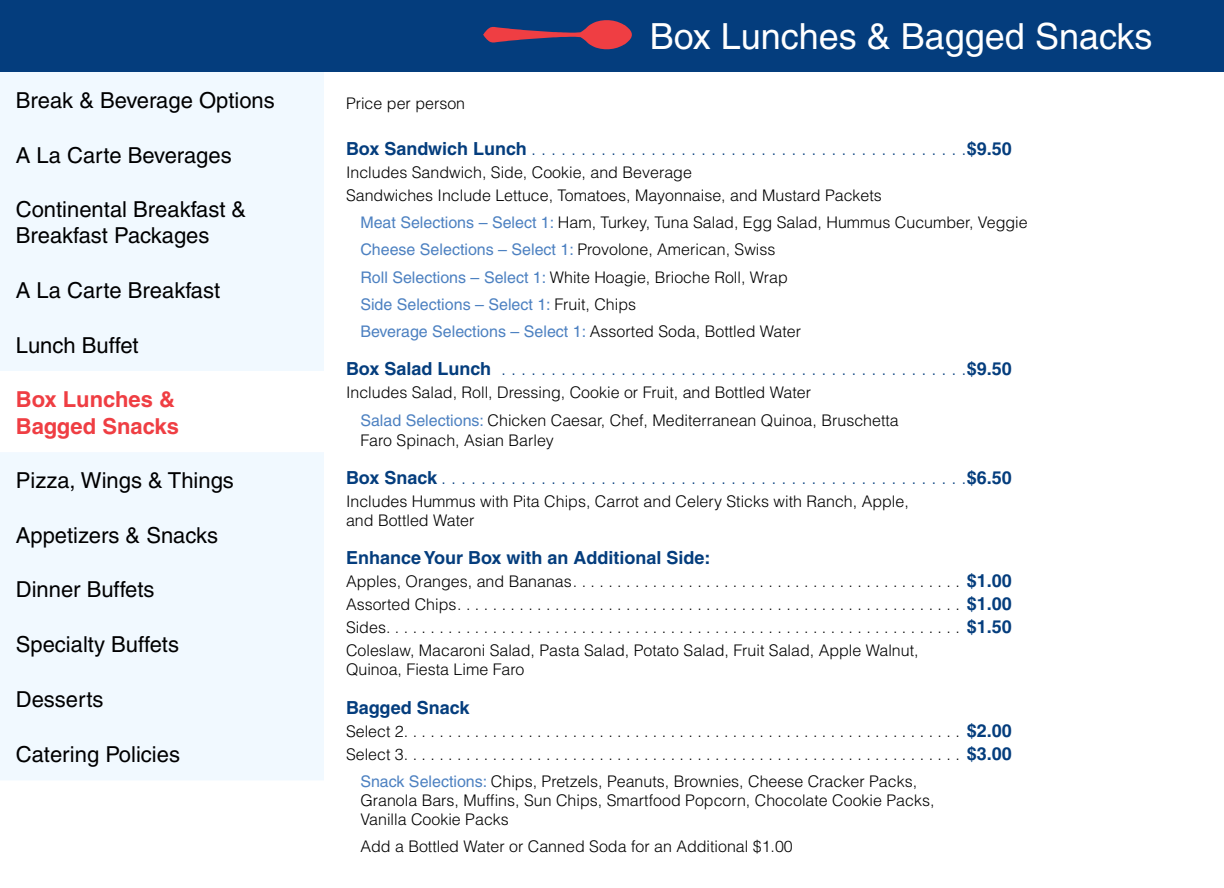
<style>
.page{position:relative;width:1224px;height:888px;background:#fff}
.page>*{position:absolute;margin:0;border:0;box-sizing:border-box;transform-origin:0 0}
.t1{font:36px "Helvetica";color:#fff}
.t2{font:22px/26.4px "Helvetica";color:#000}
.t3{font:700 22px/26.4px "Helvetica";color:#ef3e43}
.t4{font:300 18px "Helvetica";color:#043d7d}
.t5{font:700 18px "Helvetica";color:#043d7d}
.t6{font:300 16px/23px "Helvetica";color:#000}
.s1{font-weight:700}
.s2{font-weight:400;color:#4d81c1}
.s3{font-weight:700;font-size:18px;color:#043d7d}
</style>
<div class="page">
<div style="left:0;top:0;width:1224px;height:72px;background:#043d7d"></div>
<svg style="left:483px;top:20px;width:149px;height:29px"></svg>
<div style="left:0;top:72px;width:324px;height:708px;background:#f1f9ff"></div>
<div style="left:0;top:372px;width:324px;height:80px;background:#fff"></div>
<h2 class="t2" style="left:16px;top:87px;width:261px">Break &amp; Beverage Options</h2>
<h2 class="t2" style="left:16px;top:142px;width:217px">A La Carte Beverages</h2>
<h2 class="t2" style="left:16px;top:196px;width:232px">Continental Breakfast &amp;<br>Breakfast Packages</h2>
<h2 class="t2" style="left:16px;top:277px;width:206px">A La Carte Breakfast</h2>
<h2 class="t2" style="left:16px;top:332px;width:124px">Lunch Buffet</h2>
<h2 class="t3" style="left:16px;top:386px;width:165px">Box Lunches &amp;<br>Bagged Snacks</h2>
<h2 class="t2" style="left:16px;top:467px;width:220px">Pizza, Wings &amp; Things</h2>
<h2 class="t2" style="left:16px;top:522px;width:204px">Appetizers &amp; Snacks</h2>
<h2 class="t2" style="left:16px;top:576px;width:140px">Dinner Buffets</h2>
<h2 class="t2" style="left:16px;top:631px;width:165px">Specialty Buffets</h2>
<h2 class="t2" style="left:16px;top:686px;width:89px">Desserts</h2>
<h2 class="t2" style="left:16px;top:741px;width:166px">Catering Policies</h2>
<h1 class="t1" style="left:650px;top:16px;width:504px">Box Lunches &amp; Bagged Snacks</h1>
<p class="t6" style="left:346px;top:91px;width:121px">Price per person</p>
<p class="t4" style="left:346px;top:137px;width:668px"><span class="s1">Box Sandwich Lunch</span> . . . . . . . . . . . . . . . . . . . . . . . . . . . . . . . . . . . . . . . . . . . <span class="s1">$9.50</span></p>
<p class="t6" style="left:346px;top:160px;width:537px">Includes Sandwich, Side, Cookie, and Beverage<br>Sandwiches Include Lettuce, Tomatoes, Mayonnaise, and Mustard Packets</p>
<p class="t6" style="left:360px;top:208px;width:669px;line-height:27.2px"><span class="s2">Meat Selections – Select 1:</span> Ham, Turkey, Tuna Salad, Egg Salad, Hummus Cucumber, Veggie <span class="s2">Cheese Selections – Select 1:</span> Provolone, American, Swiss<br><span class="s2">Roll Selections – Select 1:</span> White Hoagie, Brioche Roll, Wrap<br><span class="s2">Side Selections – Select 1:</span> Fruit, Chips<br><span class="s2">Beverage Selections – Select 1:</span> Assorted Soda, Bottled Water</p>
<p class="t4" style="left:346px;top:358px;width:668px"><span class="s1">Box Salad Lunch</span> . . . . . . . . . . . . . . . . . . . . . . . . . . . . . . . . . . . . . . . . . . . . . . <span class="s1">$9.50</span></p>
<p class="t6" style="left:360px;top:379px;width:540px;line-height:27.2px;text-indent:-14px">Includes Salad, Roll, Dressing, Cookie or Fruit, and Bottled Water<br><span class="s2">Salad Selections:</span> Chicken Caesar, Chef, Mediterranean Quinoa, Bruschetta</p>
<p class="t6" style="left:360px;top:428px;width:195px">Faro Spinach, Asian Barley</p>
<p class="t4" style="left:346px;top:466px;width:668px"><span class="s1">Box Snack</span> . . . . . . . . . . . . . . . . . . . . . . . . . . . . . . . . . . . . . . . . . . . . . . . . . . . . <span class="s1">$6.50</span></p>
<p class="t6" style="left:346px;top:491px;width:564px;line-height:19px">Includes Hummus with Pita Chips, Carrot and Celery Sticks with Ranch, Apple, and Bottled Water</p>
<p class="t5" style="left:346px;top:547px;width:366px">Enhance Your Box with an Additional Side:</p>
<p class="t6" style="left:346px;top:570px;width:668px;text-align:justify">Apples, Oranges, and Bananas . . . . . . . . . . . . . . . . . . . . . . . . . . . . . . . . . . . . . . . . . . . . <span class="s3">$1.00<br></span>Assorted Chips . . . . . . . . . . . . . . . . . . . . . . . . . . . . . . . . . . . . . . . . . . . . . . . . . . . . . . . . . <span class="s3">$1.00<br></span>Sides. . . . . . . . . . . . . . . . . . . . . . . . . . . . . . . . . . . . . . . . . . . . . . . . . . . . . . . . . . . . . . . . . <span class="s3">$1.50<br></span>Coleslaw, Macaroni Salad, Pasta Salad, Potato Salad, Fruit Salad, Apple Walnut,</p>
<p class="t6" style="left:346px;top:658px;width:180px">Quinoa, Fiesta Lime Faro</p>
<p class="t5" style="left:346px;top:696px;width:125px">Bagged Snack</p>
<p class="t6" style="left:346px;top:719px;width:668px">Select 2 . . . . . . . . . . . . . . . . . . . . . . . . . . . . . . . . . . . . . . . . . . . . . . . . . . . . . . . . . . . . . . . <span class="s3">$2.00<br></span>Select 3 . . . . . . . . . . . . . . . . . . . . . . . . . . . . . . . . . . . . . . . . . . . . . . . . . . . . . . . . . . . . . . . <span class="s3">$3.00</span></p>
<p class="t6" style="left:360px;top:771px;width:576px;line-height:19px"><span class="s2">Snack Selections:</span> Chips, Pretzels, Peanuts, Brownies, Cheese Cracker Packs,<br>Granola Bars, Muffins, Sun Chips, Smartfood Popcorn, Chocolate Cookie Packs,<br>Vanilla Cookie Packs</p>
<p class="t6" style="left:360px;top:835px;width:434px">Add a Bottled Water or Canned Soda for an Additional $1. 00</p>
</div>
